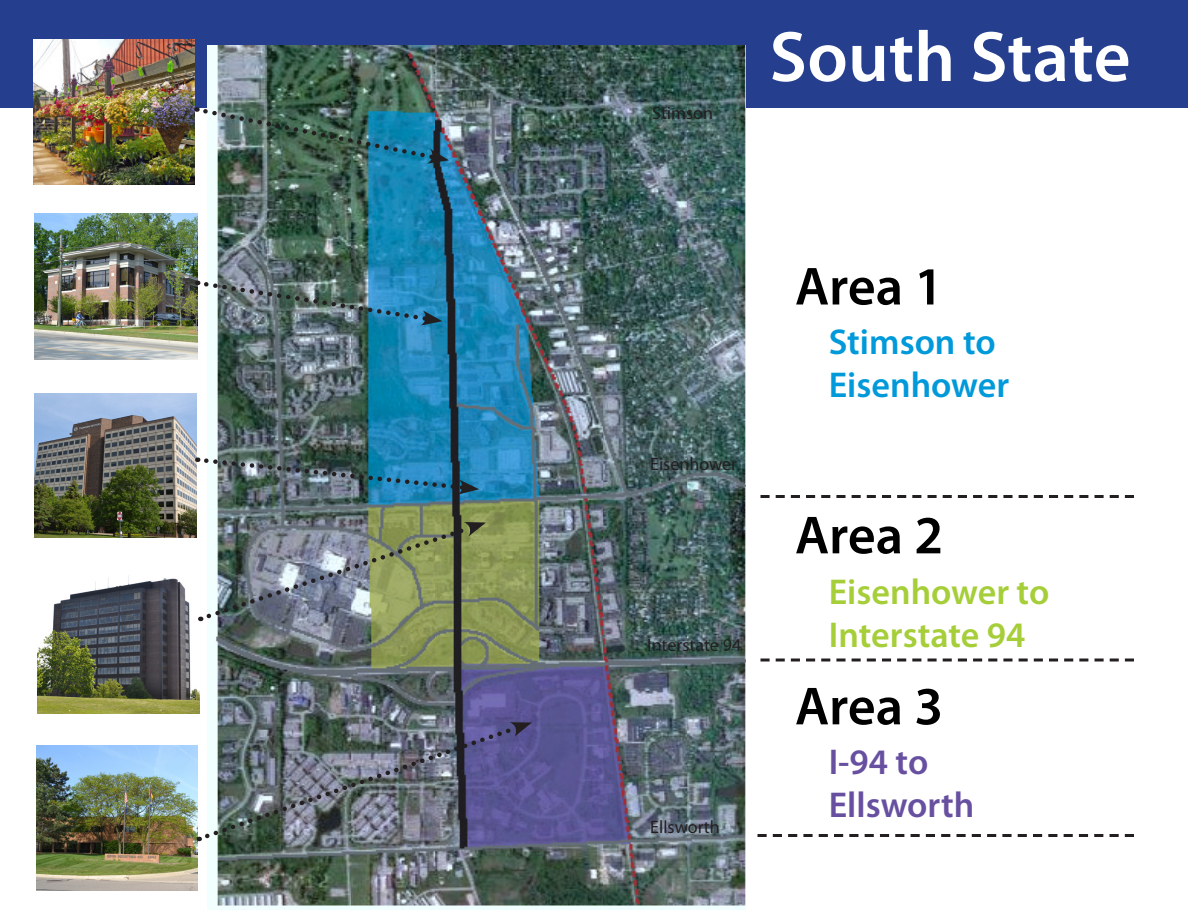
<style>
.page{position:relative;width:1188px;height:918px;background:#fff}
.page>*{position:absolute;margin:0;border:0;box-sizing:border-box;transform-origin:0 0}
.t1{font:600 72px "Myriad Pro";color:#fff}
.t2{font:600 54px "Myriad Pro";letter-spacing:-.005em;color:#000}
.t3{font:600 36px "Myriad Pro";color:#a6ce39}
.t4{font:600 36px "Myriad Pro";color:#0099da}
.t5{font:600 36px "Myriad Pro";color:#6850a1}
.t6{font:18px "Myriad Pro";color:#231f20}
</style>
<div class="page">
<div style="left:745px;top:0;width:443px;height:108px;background:#253f8e"></div>
<div style="left:0;top:0;width:218px;height:108px;background:#253f8e"></div>
<div style="left:210px;top:0;width:537px;height:45px;background:#253f8e"></div>
<img style="left:208px;top:45px;width:538px;height:865px">
<svg style="left:760px;top:495px;width:374px;height:3px"></svg>
<svg style="left:760px;top:658px;width:374px;height:4px"></svg>
<svg style="left:758px;top:834px;width:376px;height:3px"></svg>
<img style="left:33px;top:39px;width:162px;height:145px">
<img style="left:34px;top:213px;width:164px;height:147px">
<img style="left:34px;top:393px;width:162px;height:144px">
<img style="left:38px;top:575px;width:162px;height:139px">
<img style="left:36px;top:746px;width:162px;height:145px">
<img style="left:196px;top:106px;width:253px;height:58px">
<img style="left:197px;top:279px;width:245px;height:47px">
<img style="left:197px;top:456px;width:282px;height:39px">
<svg style="left:200px;top:522px;width:286px;height:100px;background:#858f7f"></svg>
<svg style="left:199px;top:722px;width:333px;height:120px;background:#6e7485"></svg>
<p class="t6" style="left:652px;top:102px;width:63px">Stimson</p>
<p class="t1" style="left:769px;top:11px;width:363px">South State</p>
<p class="t6" style="left:650px;top:453px;width:88px">Eisenhower</p>
<p class="t6" style="left:647px;top:634px;width:95px">Interstate 94</p>
<p class="t6" style="left:650px;top:815px;width:71px">Ellsworth</p>
<p class="t2" style="left:795px;top:252px;width:150px">Area 1</p>
<p class="t4" style="left:829px;top:319px;width:169px">Stimson to</p>
<p class="t4" style="left:829px;top:362px;width:182px">Eisenhower</p>
<p class="t2" style="left:795px;top:501px;width:150px">Area 2</p>
<p class="t3" style="left:829px;top:569px;width:222px">Eisenhower to</p>
<p class="t3" style="left:829px;top:612px;width:198px">Interstate 94</p>
<p class="t2" style="left:795px;top:672px;width:150px">Area 3</p>
<p class="t5" style="left:829px;top:739px;width:101px">I-94 to</p>
<p class="t5" style="left:829px;top:782px;width:147px">Ellsworth</p>
</div>
